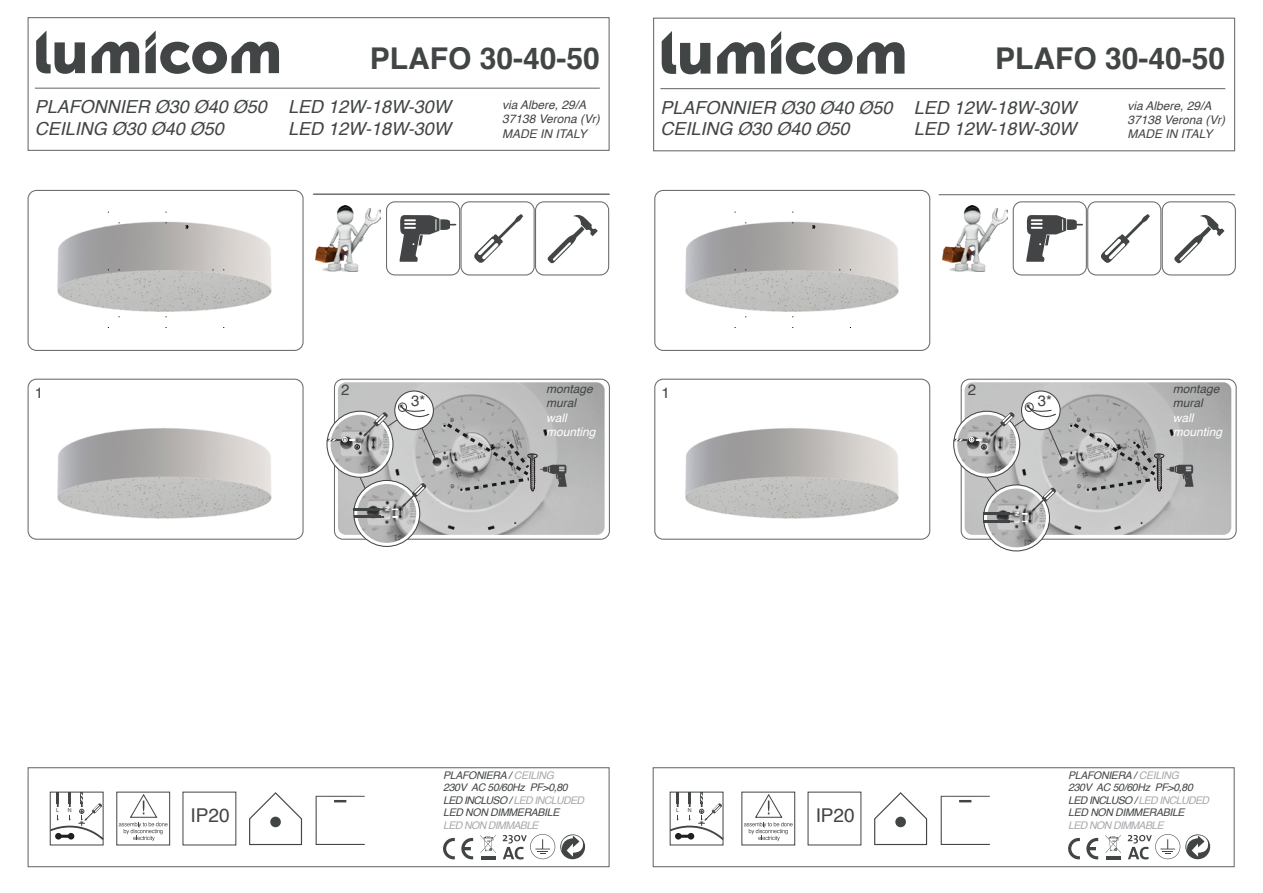
<style>
.page{position:relative;width:1263px;height:893px;background:#fff}
.page>*{position:absolute;margin:0;border:0;box-sizing:border-box;transform-origin:0 0}
.t1{font:700 30px "Helvetica";color:#424545}
.t2{font:19.05px "Helvetica";color:#424545}
.t3{font:italic 18px/21.6px "Helvetica";color:#424545}
.t4{font:15px "Helvetica";color:#424545}
.t5{font:italic 12px/14.4px "Helvetica";color:#424545}
.t6{font:italic 12px/14.4px "Helvetica";color:#fff}
.t7{font:italic 10.5px/12.6px "Helvetica";letter-spacing:-.03em;color:#424545}
.t8{font:italic 10.5px "Helvetica";letter-spacing:-.055em;color:#a8a9ad}
.t9{font:700 5.7px "Helvetica";color:#fff}
.t10{font:5.4px "Helvetica";color:#424545}
.s1{color:#a8a9ad}
</style>
<div class="page">
<img style="left:28px;top:189px;width:274px;height:139px">
<img style="left:28px;top:345px;width:274px;height:195px">
<img style="left:656px;top:345px;width:274px;height:194px">
<img style="left:655px;top:151px;width:274px;height:253px">
<svg style="left:92px;top:42px;width:47px;height:31px"></svg>
<svg style="left:145px;top:30px;width:134px;height:44px"></svg>
<svg style="left:36px;top:30px;width:49px;height:44px"></svg>
<div style="left:28px;top:17px;width:582px;height:134px;border:1px solid #6b6b6e"></div>
<div style="left:28px;top:767px;width:582px;height:100px;border:1px solid #6b6b6e"></div>
<svg style="left:249px;top:792px;width:53px;height:53px"></svg>
<div style="left:270px;top:817px;width:11px;height:10px;background:#424545;border-radius:50%"></div>
<svg style="left:316px;top:796px;width:49px;height:49px"></svg>
<div style="left:116px;top:792px;width:54px;height:53px;border:1px solid #424545"></div>
<svg style="left:119px;top:793px;width:49px;height:48px"></svg>
<hr style="left:35px;top:88px;width:565px;height:1px;background:#6b6b6e">
<hr style="left:481px;top:856px;width:14px;height:3px;background:#424545">
<svg style="left:480px;top:835px;width:16px;height:18px"></svg>
<svg style="left:503px;top:834px;width:82px;height:25px"></svg>
<svg style="left:443px;top:838px;width:12px;height:21px"></svg>
<svg style="left:461px;top:838px;width:12px;height:21px"></svg>
<svg style="left:717px;top:42px;width:48px;height:32px"></svg>
<svg style="left:771px;top:31px;width:133px;height:43px"></svg>
<svg style="left:662px;top:31px;width:48px;height:43px"></svg>
<div style="left:653px;top:18px;width:582px;height:133px;border:1px solid #6b6b6e"></div>
<hr style="left:939px;top:194px;width:296px;height:1px;background:#6b6b6e">
<hr style="left:660px;top:88px;width:565px;height:1px;background:#6b6b6e">
<div style="left:653px;top:767px;width:582px;height:100px;border:1px solid #6b6b6e"></div>
<svg style="left:874px;top:792px;width:53px;height:53px"></svg>
<div style="left:895px;top:817px;width:11px;height:10px;background:#424545;border-radius:50%"></div>
<svg style="left:941px;top:796px;width:49px;height:49px"></svg>
<div style="left:741px;top:792px;width:54px;height:53px;border:1px solid #424545"></div>
<svg style="left:744px;top:793px;width:49px;height:48px"></svg>
<hr style="left:1106px;top:856px;width:14px;height:3px;background:#424545">
<svg style="left:1105px;top:835px;width:16px;height:18px"></svg>
<svg style="left:1128px;top:834px;width:82px;height:25px"></svg>
<svg style="left:1068px;top:838px;width:12px;height:21px"></svg>
<svg style="left:1086px;top:838px;width:12px;height:21px"></svg>
<img style="left:338px;top:382px;width:267px;height:153px">
<hr style="left:313px;top:194px;width:296px;height:1px;background:#6b6b6e">
<svg style="left:474px;top:214px;width:49px;height:49px"></svg>
<svg style="left:399px;top:215px;width:57px;height:47px"></svg>
<div style="left:386px;top:201px;width:74px;height:74px;border:1px solid #6b6b6e;border-radius:8px"></div>
<div style="left:460px;top:201px;width:75px;height:74px;border:1px solid #6b6b6e;border-radius:8px"></div>
<div style="left:535px;top:201px;width:74px;height:74px;border:1px solid #6b6b6e;border-radius:8px"></div>
<svg style="left:547px;top:215px;width:51px;height:49px"></svg>
<div style="left:28px;top:190px;width:276px;height:161px;border:1px solid #6b6b6e;border-radius:8px"></div>
<div style="left:334px;top:379px;width:276px;height:161px;border:1px solid #6b6b6e;border-radius:8px"></div>
<img style="left:315px;top:206px;width:65px;height:65px">
<svg style="left:186px;top:225px;width:3px;height:4px"></svg>
<div style="left:28px;top:379px;width:276px;height:161px;border:1px solid #6b6b6e;border-radius:8px"></div>
<div style="left:395px;top:391px;width:38px;height:39px;background:#fff;border-radius:50%"></div>
<div style="left:394px;top:390px;width:40px;height:40px;border:1px solid #434547;border-radius:50%"></div>
<div style="left:398px;top:403px;width:9px;height:9px;border:1px solid #3e3e3f;border-radius:50%"></div>
<img style="left:331px;top:461px;width:62px;height:16px">
<img style="left:354px;top:484px;width:65px;height:62px">
<hr style="left:354px;top:508px;width:26px;height:2px;background:#424545">
<hr style="left:354px;top:516px;width:26px;height:2px;background:#424545">
<svg style="left:392px;top:483px;width:34px;height:35px"></svg>
<svg style="left:359px;top:476px;width:7px;height:13px"></svg>
<svg style="left:444px;top:420px;width:123px;height:88px;background:#acacac"></svg>
<img style="left:965px;top:382px;width:266px;height:153px">
<svg style="left:1101px;top:214px;width:49px;height:49px"></svg>
<svg style="left:1026px;top:215px;width:57px;height:47px"></svg>
<div style="left:1013px;top:201px;width:74px;height:74px;border:1px solid #6b6b6e;border-radius:8px"></div>
<div style="left:1087px;top:201px;width:74px;height:74px;border:1px solid #6b6b6e;border-radius:8px"></div>
<div style="left:1162px;top:201px;width:74px;height:74px;border:1px solid #6b6b6e;border-radius:8px"></div>
<svg style="left:1174px;top:215px;width:50px;height:49px"></svg>
<div style="left:654px;top:190px;width:276px;height:161px;border:1px solid #6b6b6e;border-radius:8px"></div>
<div style="left:961px;top:379px;width:276px;height:161px;border:1px solid #6b6b6e;border-radius:8px"></div>
<img style="left:942px;top:206px;width:65px;height:65px">
<svg style="left:812px;top:225px;width:3px;height:4px"></svg>
<div style="left:654px;top:379px;width:276px;height:161px;border:1px solid #6b6b6e;border-radius:8px"></div>
<div style="left:1021px;top:391px;width:39px;height:39px;background:#fff;border-radius:50%"></div>
<div style="left:1021px;top:390px;width:40px;height:40px;border:1px solid #434547;border-radius:50%"></div>
<div style="left:1025px;top:403px;width:8px;height:9px;border:1px solid #3e3e3f;border-radius:50%"></div>
<img style="left:957px;top:461px;width:62px;height:16px">
<img style="left:984px;top:488px;width:65px;height:63px">
<hr style="left:983px;top:513px;width:27px;height:2px;background:#424545">
<hr style="left:983px;top:520px;width:27px;height:3px;background:#424545">
<svg style="left:1022px;top:488px;width:34px;height:35px"></svg>
<svg style="left:986px;top:476px;width:11px;height:16px"></svg>
<svg style="left:1070px;top:420px;width:123px;height:88px;background:#acacac"></svg>
<svg style="left:326px;top:404px;width:111px;height:57px"></svg>
<svg style="left:953px;top:404px;width:110px;height:57px"></svg>
<svg style="left:49px;top:792px;width:55px;height:50px"></svg>
<svg style="left:669px;top:792px;width:55px;height:50px"></svg>
<h3 class="t3" style="left:35px;top:97px;width:234px">PLAFONNIER Ø30 Ø40 Ø50<br>CEILING Ø30 Ø40 Ø50</h3>
<h1 class="t1" style="left:370px;top:34px;width:232px">PLAFO 30-40-50</h1>
<h3 class="t3" style="left:288px;top:97px;width:164px">LED 12W-18W-30W<br>LED 12W-18W-30W</h3>
<p class="t5" style="left:502px;top:98px;width:99px">via Albere, 29/A<br>37138 Verona (Vr)<br>MADE IN ITALY</p>
<h3 class="t3" style="left:660px;top:97px;width:234px">PLAFONNIER Ø30 Ø40 Ø50<br>CEILING Ø30 Ø40 Ø50</h3>
<h1 class="t1" style="left:995px;top:34px;width:232px">PLAFO 30-40-50</h1>
<h3 class="t3" style="left:914px;top:97px;width:164px">LED 12W-18W-30W<br>LED 12W-18W-30W</h3>
<p class="t5" style="left:1127px;top:98px;width:99px">via Albere, 29/A<br>37138 Verona (Vr)<br>MADE IN ITALY</p>
<h3 class="t4" style="left:35px;top:381px;width:10px">1</h3>
<h3 class="t4" style="left:341px;top:378px;width:10px">2</h3>
<p class="t5" style="left:546px;top:382px;width:48px">montage mural</p>
<p class="t6" style="left:546px;top:411px;width:51px">wall mounting</p>
<h3 class="t4" style="left:411px;top:389px;width:16px">3*</h3>
<h3 class="t4" style="left:662px;top:381px;width:10px">1</h3>
<h3 class="t4" style="left:968px;top:378px;width:10px">2</h3>
<p class="t5" style="left:1173px;top:382px;width:48px">montage mural</p>
<p class="t6" style="left:1173px;top:411px;width:51px">wall mounting</p>
<h3 class="t4" style="left:1038px;top:389px;width:16px">3*</h3>
<p class="t9" style="left:383px;top:511px;width:6px;rotate:-90deg">N</p>
<p class="t9" style="left:383px;top:519px;width:5px;rotate:-90deg">L</p>
<p class="t9" style="left:1013px;top:516px;width:6px;rotate:-90deg">N</p>
<p class="t9" style="left:1013px;top:523px;width:5px;rotate:-90deg">L</p>
<p class="t7" style="left:443px;top:769px;width:142px">PLAFONIERA / <span class="s1">CEILING<br></span>230V AC 50/60Hz PF&gt;0,80<br>LED INCLUSO / <span class="s1">LED INCLUDED<br></span>LED NON DIMMERABILE</p>
<p class="t8" style="left:443px;top:817px;width:97px">LED NON DIMMABLE</p>
<h2 class="t2" style="left:191px;top:801px;width:41px">IP20</h2>
<p class="t10" style="left:56px;top:806px;width:4px">L</p>
<p class="t10" style="left:68px;top:806px;width:5px">N</p>
<p class="t10" style="left:676px;top:806px;width:4px">L</p>
<p class="t10" style="left:688px;top:806px;width:5px">N</p>
<h2 class="t2" style="left:816px;top:801px;width:41px">IP20</h2>
<p class="t7" style="left:1068px;top:769px;width:142px">PLAFONIERA / <span class="s1">CEILING<br></span>230V AC 50/60Hz PF&gt;0,80<br>LED INCLUSO / <span class="s1">LED INCLUDED<br></span>LED NON DIMMERABILE</p>
<p class="t8" style="left:1068px;top:817px;width:97px">LED NON DIMMABLE</p>
</div>
